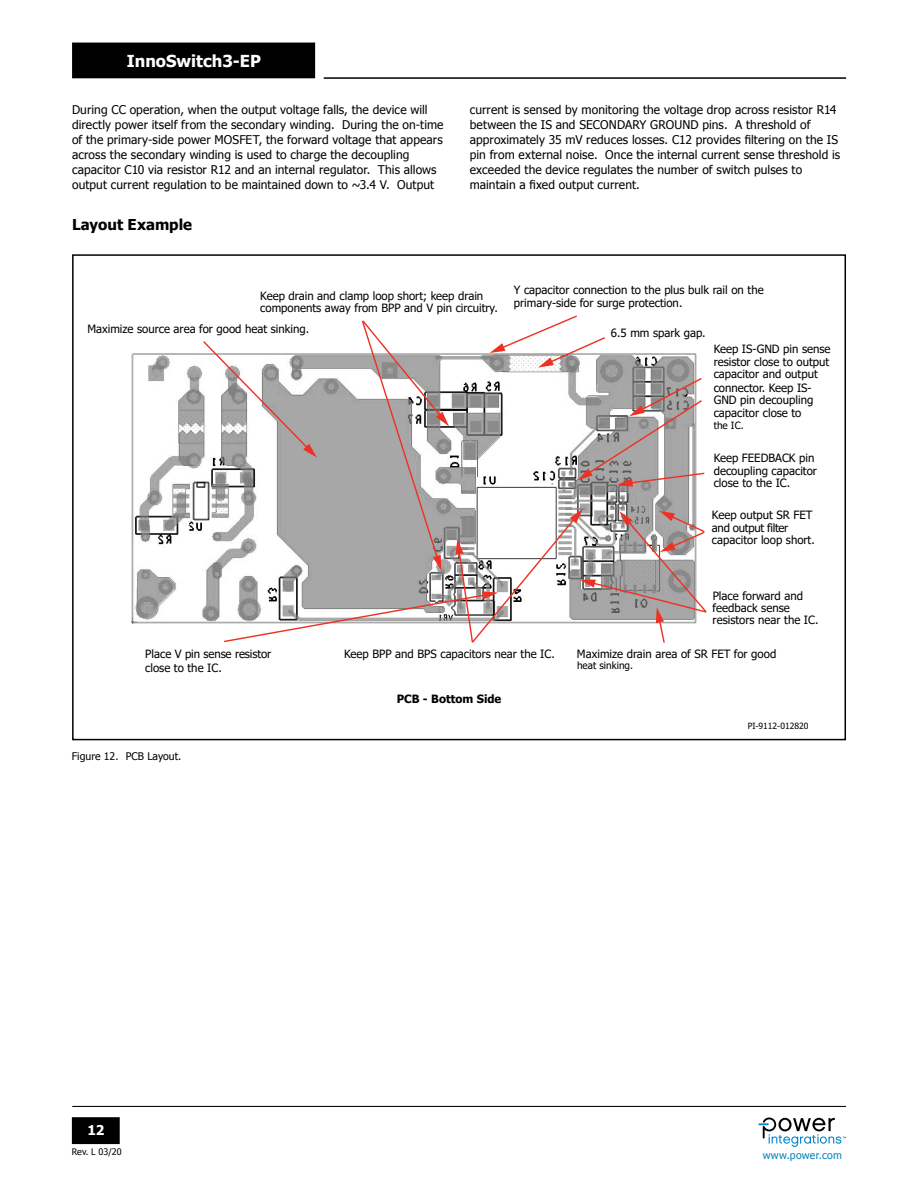
<style>
.page{position:relative;width:918px;height:1188px;background:#fff}
.page>*{position:absolute;margin:0;border:0;box-sizing:border-box;transform-origin:0 0}
.t1{font:700 16.5px "Tahoma";color:#fff}
.t2{font:700 15px "Tahoma";color:#000}
.t3{font:700 13.5px "Tahoma";color:#fff}
.t4{font:12px/15px "Tahoma";letter-spacing:.01em;color:#000}
.t5{font:11.4px/12.5px "Tahoma";color:#000}
.t6{font:11.4px/13px "Tahoma";letter-spacing:-.025em;color:#000}
.t7{font:700 11.4px "Tahoma";color:#000}
.t8{font:10.5px "Tahoma";color:#000}
.t9{font:10.5px "Tahoma";letter-spacing:.03em;color:#0082be}
.t10{font:10.05px "Tahoma";color:#000}
.t11{font:9px "Tahoma";color:#000}
.t12{font:8.55px "Tahoma";color:#000}
</style>
<div class="page">
<hr style="left:72px;top:1106px;width:774px;height:1px;background:#000">
<hr style="left:324px;top:77px;width:522px;height:2px;background:#000">
<div style="left:73px;top:1118px;width:46px;height:25px;background:#000"></div>
<div style="left:72px;top:1117px;width:48px;height:27px;border:2px solid #000"></div>
<div style="left:73px;top:43px;width:241px;height:35px;background:#000"></div>
<svg style="left:758px;top:1118px;width:88px;height:29px"></svg>
<div style="left:72px;top:254px;width:774px;height:486px;border:2px solid #000"></div>
<img style="left:131px;top:353px;width:71px;height:271px">
<svg style="left:202px;top:315px;width:505px;height:328px"></svg>
<h1 class="t1" style="left:127px;top:50px;width:136px">InnoSwitch3-EP</h1>
<p class="t4" style="left:72px;top:102px;width:373px">During CC operation, when the output voltage falls, the device will directly power itself from the secondary winding. During the on-time of the primary-side power MOSFET, the forward voltage that appears across the secondary winding is used to charge the decoupling capacitor C10 via resistor R12 and an internal regulator. This allows output current regulation to be maintained down to ~3.4 V. Output</p>
<p class="t4" style="left:470px;top:102px;width:372px">current is sensed by monitoring the voltage drop across resistor R14 between the IS and SECONDARY GROUND pins. A threshold of approximately 35 mV reduces losses. C12 provides filtering on the IS pin from external noise. Once the internal current sense threshold is exceeded the device regulates the number of switch pulses to maintain a fixed output current.</p>
<p class="t2" style="left:72px;top:214px;width:122px">Layout Example</p>
<p class="t5" style="left:260px;top:290px;width:239px">Keep drain and clamp loop short; keep drain components away from BPP and V pin circuitry.</p>
<p class="t5" style="left:514px;top:285px;width:251px">Y capacitor connection to the plus bulk rail on the primary-side for surge protection.</p>
<p class="t5" style="left:87px;top:324px;width:223px">Maximize source area for good heat sinking.</p>
<p class="t5" style="left:145px;top:648px;width:128px">Place V pin sense resistor</p>
<p class="t5" style="left:344px;top:648px;width:212px">Keep BPP and BPS capacitors near the IC.</p>
<p class="t5" style="left:145px;top:662px;width:78px">close to the IC.</p>
<p class="t8" style="left:72px;top:750px;width:111px">Figure 12. PCB Layout.</p>
<p class="t7" style="left:397px;top:691px;width:106px">PCB - Bottom Side</p>
<p class="t5" style="left:611px;top:327px;width:96px">6.5 mm spark gap.</p>
<p class="t5" style="left:714px;top:344px;width:118px;text-align:justify">Keep IS-GND pin sense resistor close to output capacitor and output</p>
<p class="t5" style="left:714px;top:382px;width:101px">connector. Keep IS-<br>GND pin decoupling capacitor close to</p>
<p class="t10" style="left:714px;top:419px;width:32px">the IC.</p>
<p class="t5" style="left:714px;top:453px;width:105px">Keep FEEDBACK pin decoupling capacitor close to the IC.</p>
<p class="t6" style="left:712px;top:509px;width:102px">Keep output SR FET and output filter</p>
<p class="t5" style="left:712px;top:534px;width:104px">capacitor loop short.</p>
<p class="t5" style="left:713px;top:590px;width:107px">Place forward and feedback sense resistors near the IC.</p>
<p class="t5" style="left:577px;top:648px;width:201px">Maximize drain area of SR FET for good</p>
<p class="t10" style="left:577px;top:658px;width:58px">heat sinking.</p>
<p class="t12" style="left:748px;top:720px;width:62px">PI-9112-012820</p>
<p class="t3" style="left:88px;top:1121px;width:18px">12</p>
<p class="t11" style="left:72px;top:1146px;width:51px">Rev. L 03/20</p>
<p class="t9" style="left:763px;top:1148px;width:81px">www.power.com</p>
</div>
